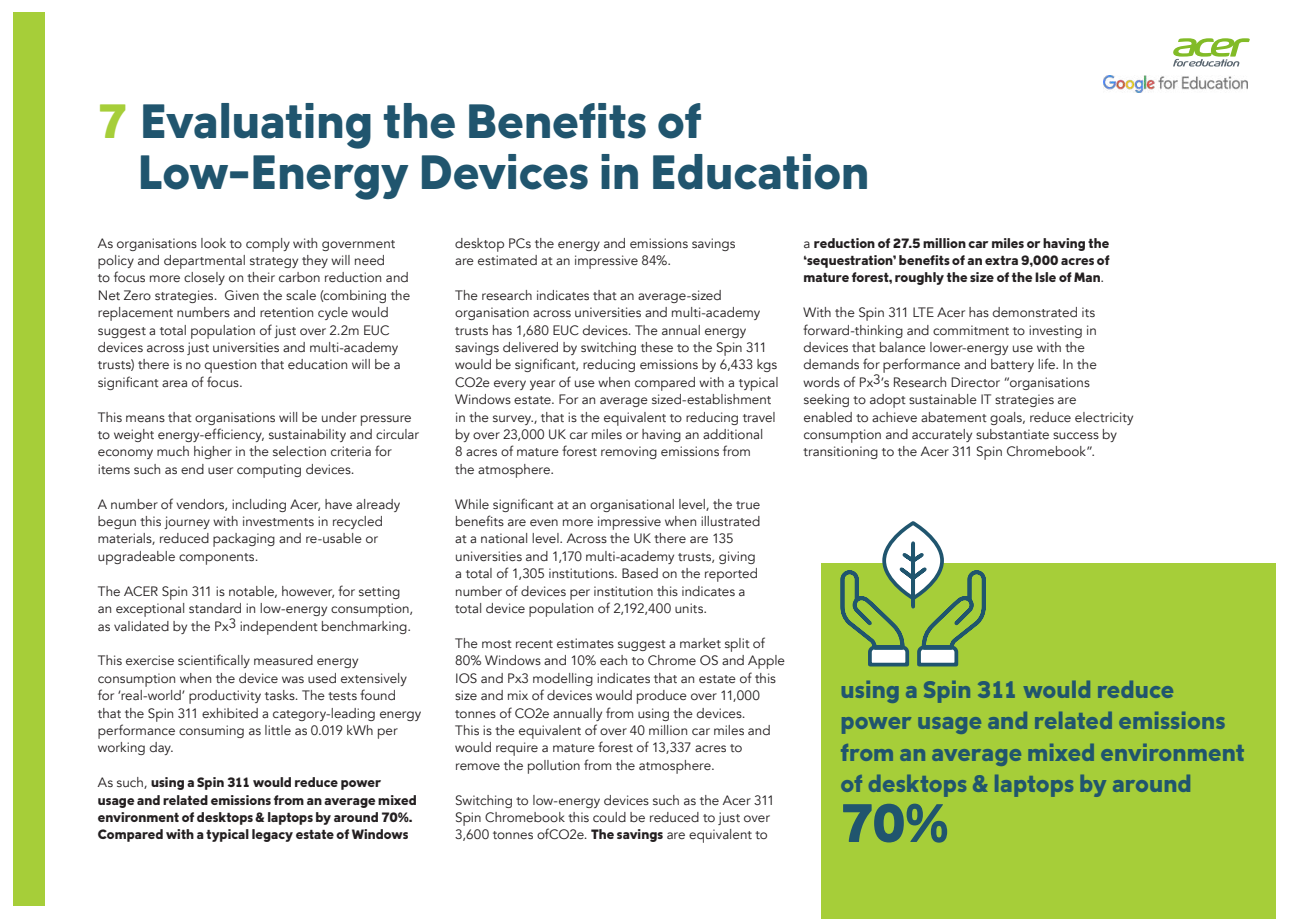
<style>
.page{position:relative;width:1289px;height:919px;background:#fff}
.page>*{position:absolute;margin:0;border:0;box-sizing:border-box;transform-origin:0 0}
.t1{font:700 54px "Ger TT";color:#20556e}
.t2{font:700 48px/51px "Ger TT";color:#20556e}
.t3{font:700 24px/31.5px "Ger TT";color:#20556e}
.t4{font:13.5px/17.4px "Avenir";color:#231f20}
.t5{font:700 13.5px/17.4px "Ger TT";letter-spacing:.005em;color:#231f20}
.s1{color:#a6ce39}
.s2{font-family:"Ger TT";font-weight:700}
.s3{font-family:"Avenir";font-weight:400}
</style>
<div class="page">
<svg style="left:1173px;top:38px;width:76px;height:28px"></svg>
<img style="left:1103px;top:75px;width:144px;height:17px">
<div style="left:13px;top:13px;width:32px;height:893px;background:#a6ce39"></div>
<div style="left:821px;top:563px;width:455px;height:355px;background:#a6ce39"></div>
<svg style="left:840px;top:523px;width:146px;height:144px"></svg>
<h2 class="t2" style="left:138px;top:95px;width:732px;text-indent:-40px"><span class="s1">7</span> Evaluating the Benefits of<br>Low-Energy Devices in Education</h2>
<p class="t4" style="left:455px;top:234px;width:282px">desktop PCs the energy and emissions savings are estimated at an impressive 84%.</p>
<p class="t4" style="left:455px;top:286px;width:325px">The research indicates that an average-sized organisation across universities and multi-academy trusts has 1,680 EUC devices. The annual energy savings delivered by switching these to the Spin 311 would be significant, reducing emissions by 6,433 kgs CO2e every year of use when compared with a typical Windows estate. For an average sized-establishment in the survey., that is the equivalent to reducing travel by over 23,000 UK car miles or having an additional<br>8 acres of mature forest removing emissions from<br>the atmosphere.</p>
<p class="t4" style="left:455px;top:495px;width:307px">While significant at an organisational level, the true benefits are even more impressive when illustrated at a national level. Across the UK there are 135 universities and 1,170 multi-academy trusts, giving a total of 1,305 institutions. Based on the reported number of devices per institution this indicates a total device population of 2,192,400 units.</p>
<p class="t4" style="left:455px;top:634px;width:331px">The most recent estimates suggest a market split of 80% Windows and 10% each to Chrome OS and Apple IOS and Px3 modelling indicates that an estate of this size and mix of devices would produce over 11,000 tonnes of CO2e annually from using the devices.<br>This is the equivalent of over 40 million car miles and would require a mature forest of 13,337 acres to remove the pollution from the atmosphere.</p>
<p class="t4" style="left:455px;top:791px;width:321px">Switching to low-energy devices such as the Acer 311<br>Spin Chromebook this could be reduced to just over<br>3,600 tonnes ofCO2e. <span class="s2">The savings</span> are equivalent to</p>
<p class="t4" style="left:98px;top:234px;width:314px">As organisations look to comply with government policy and departmental strategy they will need<br>to focus more closely on their carbon reduction and Net Zero strategies. Given the scale (combining the replacement numbers and retention cycle would suggest a total population of just over 2.2m EUC devices across just universities and multi-academy trusts) there is no question that education will be a significant area of focus.</p>
<p class="t4" style="left:98px;top:408px;width:323px">This means that organisations will be under pressure to weight energy-efficiency, sustainability and circular economy much higher in the selection criteria for items such as end user computing devices.</p>
<p class="t4" style="left:98px;top:495px;width:304px">A number of vendors, including Acer, have already begun this journey with investments in recycled materials, reduced packaging and re-usable or upgradeable components.</p>
<p class="t4" style="left:98px;top:582px;width:317px">The ACER Spin 311 is notable, however, for setting an exceptional standard in low-energy consumption, as validated by the Px3 independent benchmarking.</p>
<p class="t4" style="left:98px;top:652px;width:325px">This exercise scientifically measured energy consumption when the device was used extensively for ‘real-world’ productivity tasks. The tests found that the Spin 311 exhibited a category-leading energy performance consuming as little as 0.019 kWh per working day.</p>
<p class="t5" style="left:98px;top:773px;width:320px"><span class="s3">As such,</span> using a Spin 311 would reduce power usage and related emissions from an average mixed environment of desktops &amp; laptops by around 70%.<br>Compared with a typical legacy estate of Windows</p>
<p class="t5" style="left:803px;top:234px;width:307px;text-align:justify"><span class="s3">a</span> reduction of 27.5 million car miles or having the ‘sequestration’ benefits of an extra 9,000 acres of mature forest, roughly the size of the Isle of Man<span class="s3">.</span></p>
<p class="t4" style="left:803px;top:304px;width:332px">With the Spin 311 LTE Acer has demonstrated its forward-thinking and commitment to investing in devices that balance lower-energy use with the demands for performance and battery life. In the words of Px3’s Research Director “organisations seeking to adopt sustainable IT strategies are<br>enabled to achieve abatement goals, reduce electricity consumption and accurately substantiate success by transitioning to the Acer 311 Spin Chromebook”.</p>
<h3 class="t3" style="left:840px;top:673px;width:406px">using a Spin 311 would reduce power usage and related emissions from an average mixed environment of desktops &amp; laptops by around</h3>
<h1 class="t1" style="left:840px;top:788px;width:109px">70%</h1>
</div>
